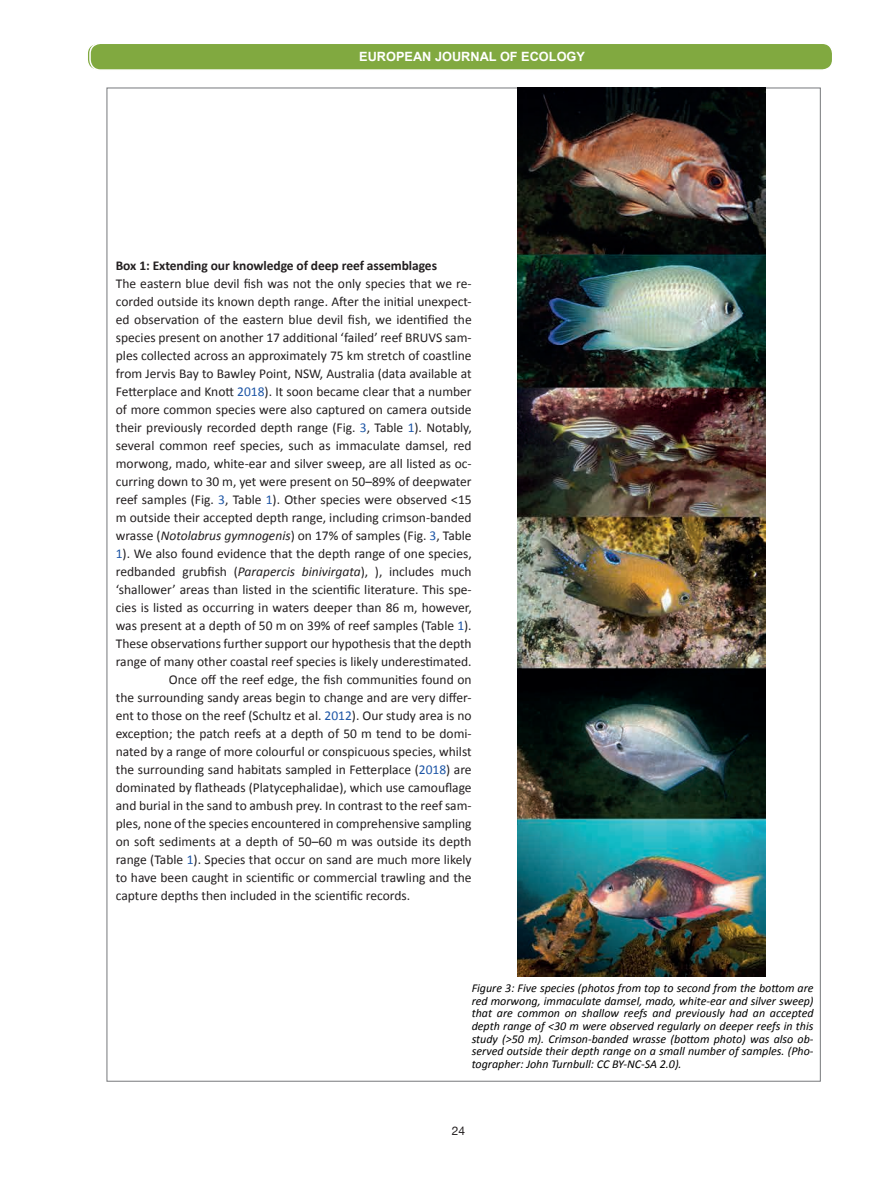
<style>
.page{position:relative;width:893px;height:1178px;background:#fff}
.page>*{position:absolute;margin:0;border:0;box-sizing:border-box;transform-origin:0 0}
.t1{font:13.5px "Calibri";color:#231f20}
.t2{font:700 13.5px "Calibri";letter-spacing:-.005em;color:#231f20}
.t3{font:700 12.75px "Arial";color:#fff}
.t4{font:italic 12px/12.6px "Calibri";color:#000;text-align:justify}
.t5{font:12px "Helvetica Neue";color:#231f20}
.s1{color:#1e56a6}
.s2{font-style:italic}
</style>
<div class="page">
<div style="left:90px;top:43px;width:743px;height:27px;background:#81a940;border-radius:10px"></div>
<div style="left:89px;top:43px;width:744px;height:28px;border:2px solid #fff;border-radius:10px"></div>
<img style="left:517px;top:88px;width:249px;height:888px">
<p class="t3" style="left:356px;top:48px;width:227px">EUROPEAN JOURNAL OF ECOLOGY</p>
<p class="t3" style="left:359px;top:48px;width:227px">EUROPEAN JOURNAL OF ECOLOGY</p>
<p class="t2" style="left:116px;top:257px;width:323px">Box 1: Extending our knowledge of deep reef assemblages</p>
<p class="t1" style="left:116px;top:275px;width:357px">The eastern blue devil fish was not the only species that we re-</p>
<p class="t1" style="left:116px;top:293px;width:357px">corded outside its known depth range. After the initial unexpect-</p>
<p class="t1" style="left:116px;top:311px;width:357px">ed observation of the eastern blue devil fish, we identified the</p>
<p class="t1" style="left:116px;top:329px;width:357px">species present on another 17 additional ‘failed’ reef BRUVS sam-</p>
<p class="t1" style="left:116px;top:347px;width:357px">ples collected across an approximately 75 km stretch of coastline</p>
<p class="t1" style="left:116px;top:365px;width:357px">from Jervis Bay to Bawley Point, NSW, Australia (data available at</p>
<p class="t1" style="left:116px;top:383px;width:357px">Fetterplace and Knott <span class="s1">2018</span>). It soon became clear that a number</p>
<p class="t1" style="left:116px;top:401px;width:357px">of more common species were also captured on camera outside</p>
<p class="t1" style="left:116px;top:419px;width:357px">their previously recorded depth range (Fig. <span class="s1">3</span>, Table <span class="s1">1</span>). Notably,</p>
<p class="t1" style="left:116px;top:437px;width:357px">several common reef species, such as immaculate damsel, red</p>
<p class="t1" style="left:116px;top:455px;width:357px">morwong, mado, white-ear and silver sweep, are all listed as oc-</p>
<p class="t1" style="left:116px;top:473px;width:357px">curring down to 30 m, yet were present on 50–89% of deepwater</p>
<p class="t1" style="left:116px;top:491px;width:357px">reef samples (Fig. <span class="s1">3</span>, Table <span class="s1">1</span>). Other species were observed &lt;15</p>
<p class="t1" style="left:116px;top:509px;width:357px">m outside their accepted depth range, including crimson-banded</p>
<p class="t1" style="left:116px;top:527px;width:357px">wrasse (<span class="s2">Notolabrus gymnogenis</span>) on 17% of samples (Fig. <span class="s1">3</span>, Table</p>
<p class="t1" style="left:116px;top:545px;width:357px"><span class="s1">1</span>). We also found evidence that the depth range of one species,</p>
<p class="t1" style="left:116px;top:563px;width:357px">redbanded grubfish (<span class="s2">Parapercis binivirgata</span>), ), includes much</p>
<p class="t1" style="left:116px;top:581px;width:357px">‘shallower’ areas than listed in the scientific literature. This spe-</p>
<p class="t1" style="left:116px;top:599px;width:357px">cies is listed as occurring in waters deeper than 86 m, however,</p>
<p class="t1" style="left:116px;top:617px;width:357px">was present at a depth of 50 m on 39% of reef samples (Table <span class="s1">1</span>).</p>
<p class="t1" style="left:116px;top:635px;width:357px">These observations further support our hypothesis that the depth</p>
<p class="t1" style="left:116px;top:653px;width:357px">range of many other coastal reef species is likely underestimated.</p>
<p class="t1" style="left:169px;top:671px;width:304px">Once off the reef edge, the fish communities found on</p>
<p class="t1" style="left:116px;top:689px;width:357px">the surrounding sandy areas begin to change and are very differ-</p>
<p class="t1" style="left:116px;top:707px;width:357px">ent to those on the reef (Schultz et al. <span class="s1">2012</span>). Our study area is no</p>
<p class="t1" style="left:116px;top:725px;width:357px">exception; the patch reefs at a depth of 50 m tend to be domi-</p>
<p class="t1" style="left:116px;top:743px;width:357px">nated by a range of more colourful or conspicuous species, whilst</p>
<p class="t1" style="left:116px;top:761px;width:357px">the surrounding sand habitats sampled in Fetterplace (<span class="s1">2018</span>) are</p>
<p class="t1" style="left:116px;top:779px;width:357px">dominated by flatheads (Platycephalidae), which use camouflage</p>
<p class="t1" style="left:116px;top:797px;width:357px">and burial in the sand to ambush prey. In contrast to the reef sam-</p>
<p class="t1" style="left:116px;top:815px;width:357px">ples, none of the species encountered in comprehensive sampling</p>
<p class="t1" style="left:116px;top:833px;width:357px">on soft sediments at a depth of 50–60 m was outside its depth</p>
<p class="t1" style="left:116px;top:851px;width:357px">range (Table <span class="s1">1</span>). Species that occur on sand are much more likely</p>
<p class="t1" style="left:116px;top:869px;width:357px">to have been caught in scientific or commercial trawling and the</p>
<p class="t1" style="left:116px;top:887px;width:296px">capture depths then included in the scientific records.</p>
<p class="t4" style="left:472px;top:981px;width:343px">Figure 3: Five species (photos from top to second from the bottom are red morwong, immaculate damsel, mado, white-ear and silver sweep) that are common on shallow reefs and previously had an accepted depth range of &lt;30 m were observed regularly on deeper reefs in this study (&gt;50 m). Crimson-banded wrasse (bottom photo) was also ob&shy;served outside their depth range on a small number of samples. (Pho&shy;tographer: John Turnbull: CC BY-NC-SA 2.0).</p>
<p class="t5" style="left:452px;top:1122px;width:15px">24</p>
</div>
